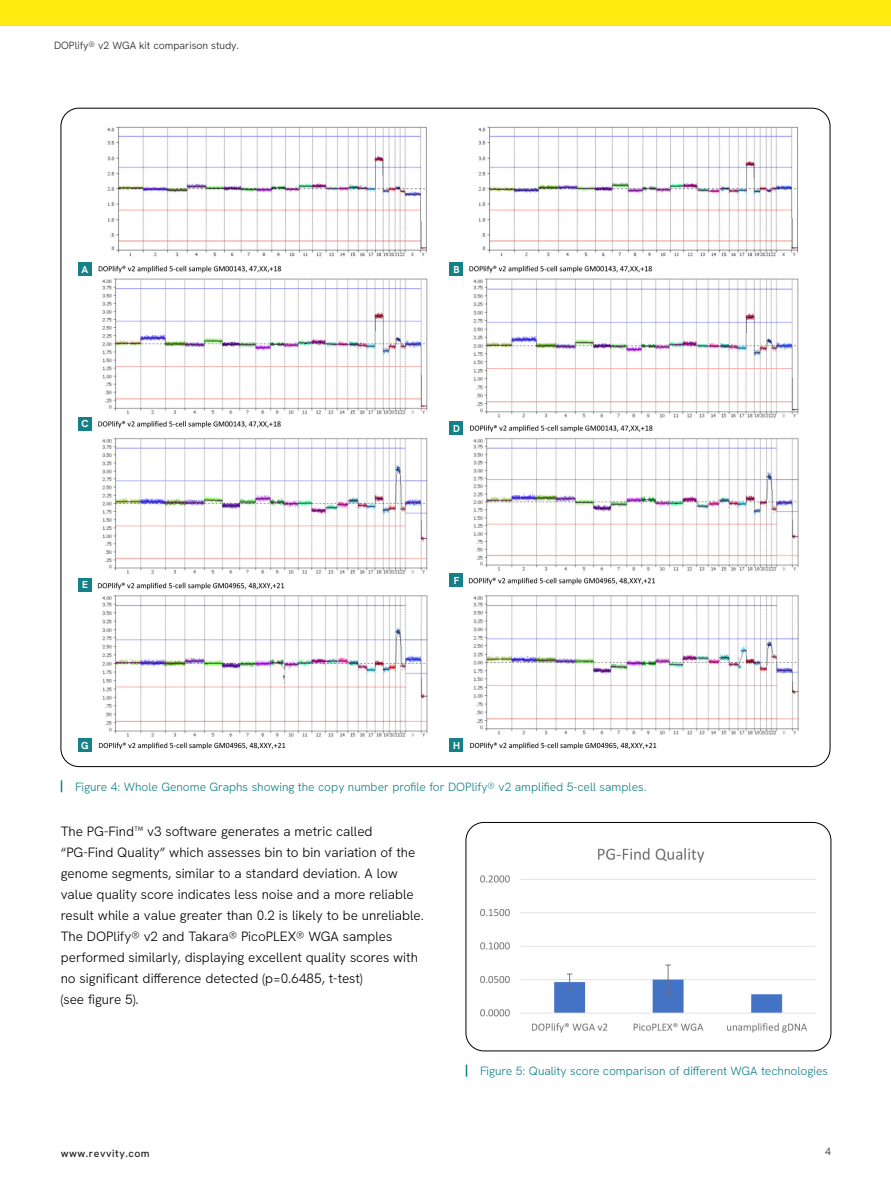
<style>
.page{position:relative;width:891px;height:1188px;background:#fff}
.page>*{position:absolute;margin:0;border:0;box-sizing:border-box;transform-origin:0 0}
.Body_Copy{font:300 13.5px/21px "Hanken Grotesk";color:#000}
.Captions{font:300 12px "Hanken Grotesk";color:#148087}
.t1{font:300 10.5px "Hanken Grotesk";color:#231f20}
.t2{font:500 10.5px "Hanken Grotesk";letter-spacing:.05em;color:#231f20}
.t3{font:700 10.05px "Hanken Grotesk";color:#fff}
</style>
<div class="page">
<div style="left:0;top:0;width:891px;height:26px;background:#ffeb0f"></div>
<img style="left:74px;top:108px;width:743px;height:659px">
<svg style="left:61px;top:780px;width:1px;height:12px"></svg>
<img style="left:480px;top:848px;width:336px;height:185px">
<div style="left:466px;top:822px;width:365px;height:229px;border:1px solid #000;border-radius:18px"></div>
<svg style="left:466px;top:1065px;width:1px;height:12px"></svg>
<div style="left:78px;top:262px;width:14px;height:14px;background:#148087"></div>
<div style="left:450px;top:262px;width:13px;height:14px;background:#148087"></div>
<div style="left:78px;top:417px;width:14px;height:13px;background:#148087"></div>
<div style="left:450px;top:421px;width:13px;height:13px;background:#148087"></div>
<div style="left:78px;top:578px;width:14px;height:13px;background:#148087"></div>
<div style="left:450px;top:574px;width:13px;height:13px;background:#148087"></div>
<div style="left:78px;top:739px;width:14px;height:13px;background:#148087"></div>
<div style="left:450px;top:739px;width:13px;height:13px;background:#148087"></div>
<p class="t1" style="left:54px;top:39px;width:187px">DOPlify® v2 WGA kit comparison study.</p>
<p class="t3" style="left:82px;top:263px;width:8px">A</p>
<p class="t3" style="left:453px;top:263px;width:8px">B</p>
<p class="t3" style="left:81px;top:417px;width:9px">C</p>
<p class="t3" style="left:82px;top:578px;width:7px">E</p>
<p class="t3" style="left:453px;top:422px;width:8px">D</p>
<p class="t3" style="left:454px;top:574px;width:7px">F</p>
<p class="t3" style="left:81px;top:739px;width:9px">G</p>
<p class="t3" style="left:453px;top:739px;width:8px">H</p>
<p class="Captions" style="left:75px;top:779px;width:573px">Figure 4: Whole Genome Graphs showing the copy number profile for DOPlify® v2 amplified 5-cell samples.</p>
<p class="Body_Copy" style="left:61px;top:820px;width:365px">The PG-Find™ v3 software generates a metric called “PG-Find Quality” which assesses bin to bin variation of the genome segments, similar to a standard deviation. A low value quality score indicates less noise and a more reliable result while a value greater than 0.2 is likely to be unreliable.<br>The DOPlify® v2 and Takara® PicoPLEX® WGA samples performed similarly, displaying excellent quality scores with no significant difference detected (p=0.6485, t-test)<br>(see figure 5).</p>
<p class="Captions" style="left:480px;top:1063px;width:350px">Figure 5: Quality score comparison of different WGA technologies</p>
<p class="t2" style="left:61px;top:1147px;width:90px">www.revvity.com</p>
<p class="t1" style="left:825px;top:1145px;width:7px">4</p>
</div>
